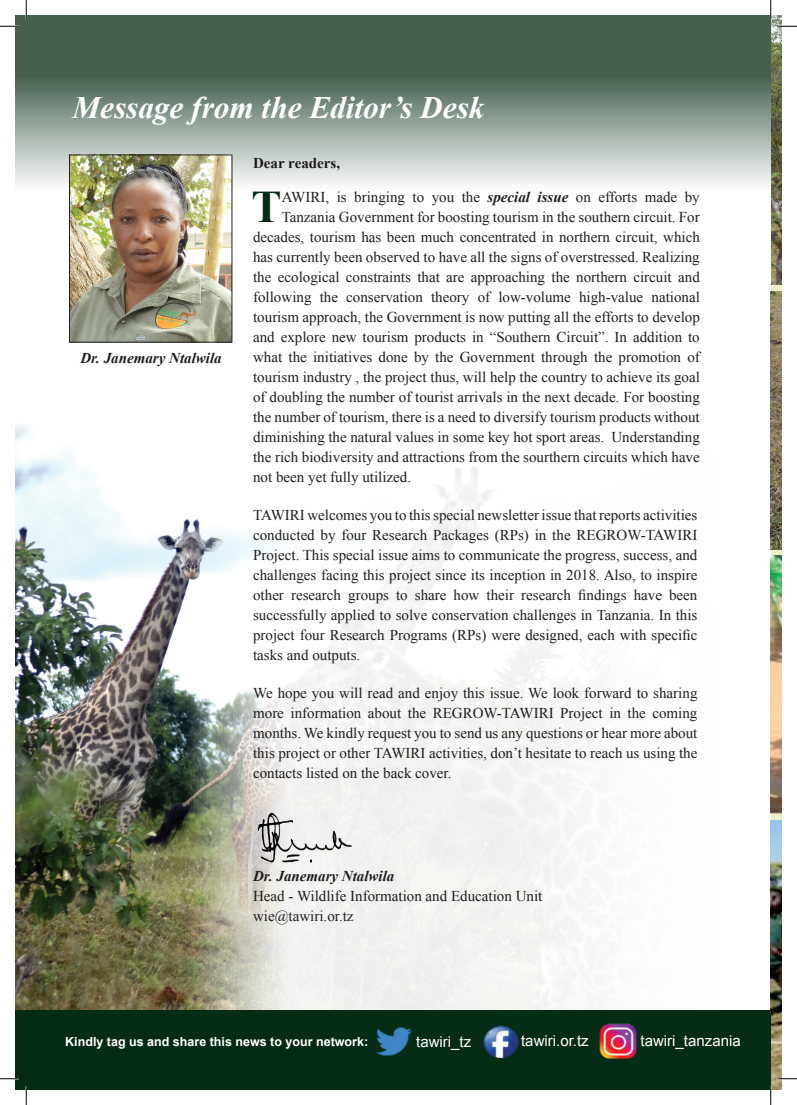
<style>
.page{position:relative;width:797px;height:1105px;background:#fff}
.page>*{position:absolute;margin:0;border:0;box-sizing:border-box;transform-origin:0 0}
.t1{font:700 45.25px "Times New Roman";color:#072c15}
.t2{font:italic 700 31.25px "Times New Roman";color:#fff}
.t3{font:15px/20px "Times New Roman";color:#201d1e;text-align:justify}
.t4{font:italic 700 15px "Times New Roman";color:#201d1e}
.t5{font:15px "Arial";color:#fff}
.t6{font:15px "Times New Roman";color:#231f20}
.t7{font:700 15px "Times New Roman";color:#201d1e}
.t8{font:700 12.5px "Arial";color:#fff}
.s1{font-weight:700;font-style:italic}
</style>
<div class="page">
<img style="left:770px;top:16px;width:11px;height:269px">
<svg style="left:16px;top:16px;width:754px;height:181px;background:#819488"></svg>
<img style="left:16px;top:424px;width:754px;height:586px">
<img style="left:255px;top:807px;width:112px;height:63px">
<img style="left:71px;top:157px;width:159px;height:183px">
<div style="left:69px;top:155px;width:163px;height:187px;border:1px solid #231f20"></div>
<img style="left:770px;top:291px;width:11px;height:259px">
<img style="left:770px;top:556px;width:11px;height:258px">
<img style="left:770px;top:820px;width:11px;height:269px">
<div style="left:16px;top:1010px;width:754px;height:79px;background:#072c15"></div>
<img style="left:376px;top:1028px;width:36px;height:28px">
<img style="left:483px;top:1025px;width:36px;height:34px">
<img style="left:599px;top:1023px;width:38px;height:36px">
<svg style="left:0;top:25px;width:19px;height:2px"></svg>
<svg style="left:778px;top:25px;width:19px;height:2px"></svg>
<svg style="left:0;top:1078px;width:19px;height:1px"></svg>
<svg style="left:778px;top:1078px;width:19px;height:1px"></svg>
<svg style="left:25px;top:0;width:2px;height:19px"></svg>
<svg style="left:25px;top:1086px;width:2px;height:19px"></svg>
<svg style="left:770px;top:0;width:1px;height:19px"></svg>
<svg style="left:770px;top:1086px;width:1px;height:19px"></svg>
<h2 class="t2" style="left:72px;top:86px;width:414px">Message from the Editor’s Desk</h2>
<p class="t7" style="left:253px;top:152px;width:88px">Dear readers,</p>
<h1 class="t1" style="left:251px;top:175px;width:32px">T</h1>
<p class="t3" style="left:282px;top:186px;width:419px">AWIRI, is bringing to you the <span class="s1">special issue</span> on efforts made by</p>
<p class="t3" style="left:282px;top:206px;width:419px">Tanzania Government for boosting tourism in the southern circuit. For</p>
<p class="t3" style="left:253px;top:226px;width:448px">decades, tourism has been much concentrated in northern circuit, which</p>
<p class="t3" style="left:253px;top:246px;width:448px">has currently been observed to have all the signs of overstressed. Realizing</p>
<p class="t3" style="left:253px;top:266px;width:448px">the ecological constraints that are approaching the northern circuit and</p>
<p class="t3" style="left:253px;top:286px;width:448px">following the conservation theory of low-volume high-value national</p>
<p class="t3" style="left:253px;top:306px;width:448px">tourism approach, the Government is now putting all the efforts to develop</p>
<p class="t3" style="left:253px;top:326px;width:448px">and explore new tourism products in “Southern Circuit”. In addition to</p>
<p class="t3" style="left:253px;top:346px;width:448px">what the initiatives done by the Government through the promotion of</p>
<p class="t3" style="left:253px;top:366px;width:448px">tourism industry , the project thus, will help the country to achieve its goal</p>
<p class="t3" style="left:253px;top:386px;width:448px">of doubling the number of tourist arrivals in the next decade. For boosting</p>
<p class="t3" style="left:253px;top:406px;width:448px">the number of tourism, there is a need to diversify tourism products without</p>
<p class="t3" style="left:253px;top:426px;width:448px">diminishing the natural values in some key hot sport areas. Understanding</p>
<p class="t3" style="left:253px;top:446px;width:448px">the rich biodiversity and attractions from the sourthern circuits which have</p>
<p class="t3" style="left:253px;top:466px;width:159px">not been yet fully utilized.</p>
<p class="t3" style="left:253px;top:505px;width:446px">TAWIRI welcomes you to this special newsletter issue that reports activities conducted by four Research Packages (RPs) in the REGROW-TAWIRI Project. This special issue aims to communicate the progress, success, and challenges facing this project since its inception in 2018. Also, to inspire other research groups to share how their research findings have been successfully applied to solve conservation challenges in Tanzania. In this project four Research Programs (RPs) were designed, each with specific tasks and outputs.</p>
<p class="t3" style="left:253px;top:683px;width:446px">We hope you will read and enjoy this issue. We look forward to sharing more information about the REGROW-TAWIRI Project in the coming months. We kindly request you to send us any questions or hear more about this project or other TAWIRI activities, don’t hesitate to reach us using the contacts listed on the back cover.</p>
<p class="t4" style="left:80px;top:347px;width:143px">Dr. Janemary Ntalwila</p>
<p class="t4" style="left:253px;top:865px;width:143px">Dr. Janemary Ntalwila</p>
<p class="t3" style="left:253px;top:885px;width:291px">Head - Wildlife Information and Education Unit</p>
<p class="t6" style="left:253px;top:905px;width:102px">wie@tawiri.or.tz</p>
<p class="t8" style="left:65px;top:1033px;width:304px">Kindly tag us and share this news to your network:</p>
<p class="t5" style="left:416px;top:1032px;width:57px">tawiri_tz</p>
<p class="t5" style="left:521px;top:1030px;width:69px">tawiri.or.tz</p>
<p class="t5" style="left:640px;top:1031px;width:102px">tawiri_tanzania</p>
</div>
